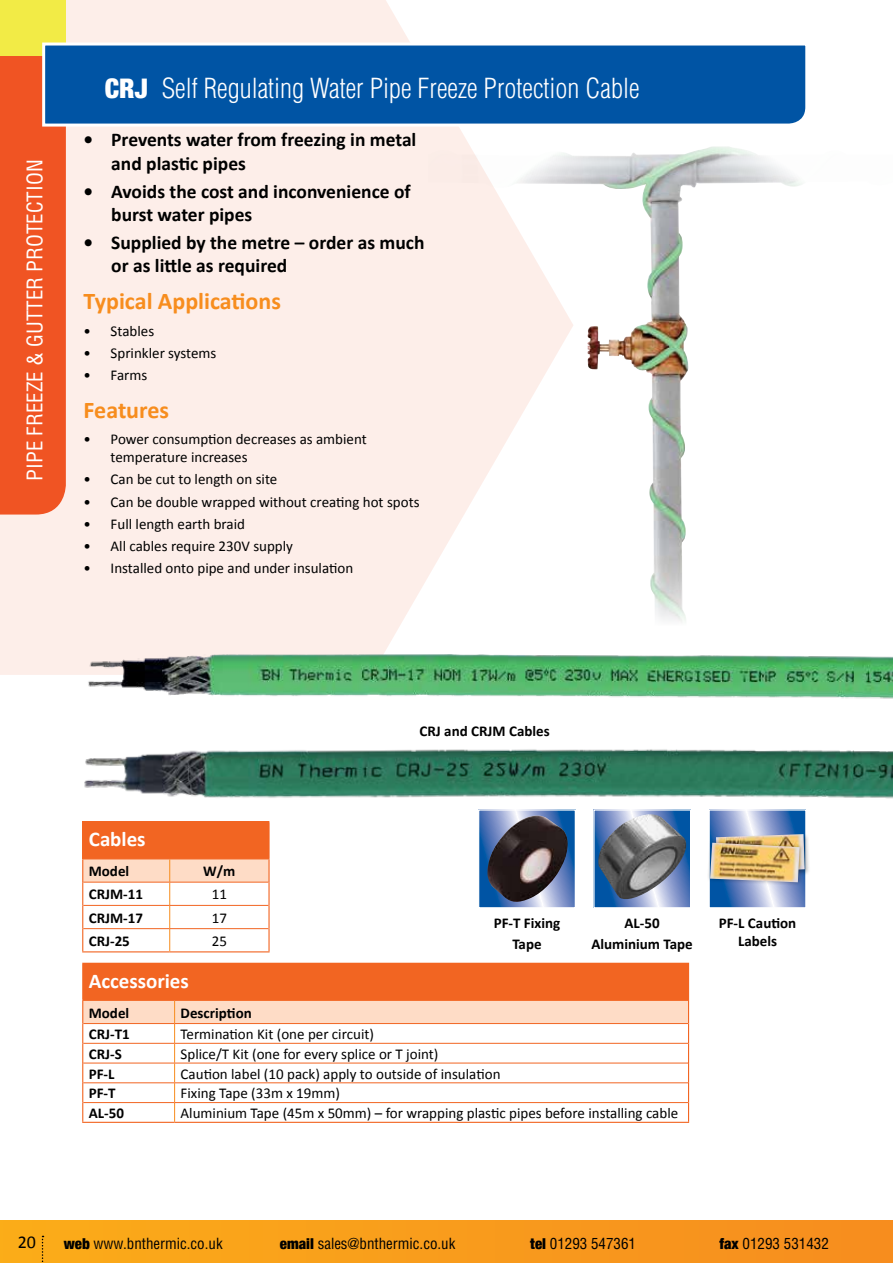
<style>
.page{position:relative;width:893px;height:1263px;background:#fff}
.page>*{position:absolute;margin:0;border:0;box-sizing:border-box;transform-origin:0 0}
.t1{font:300 condensed 27px "Helvetica";color:#fff}
.t2{font:700 24px "Calibri";color:#f78d1e}
.t3{font:condensed 21px "Helvetica";color:#fff}
.t4{font:700 21px "Calibri";color:#fff}
.t5{font:700 19.5px/23.4px "Calibri";color:#000}
.t6{font:18px "Calibri";color:#000}
.t7{font:15px/18px "Calibri";color:#000}
.t8{font:700 15px/20.9px "Calibri";color:#000;text-align:center}
.t9{font:condensed 15px "Helvetica";color:#000}
.s1{font-family:"Helvetica Neue";font-weight:900}
</style>
<div class="page">
<div style="left:0;top:0;width:470px;height:675px;background:#fdeee9"></div>
<div style="left:0;top:55px;width:66px;height:459px;background:#f05423"></div>
<div style="left:0;top:1220px;width:893px;height:43px;background:linear-gradient(to right,#fbac19,#f78d1f)"></div>
<svg style="left:42px;top:1236px;width:2px;height:27px"></svg>
<div style="left:0;top:0;width:66px;height:55px;background:#f2eb46"></div>
<img style="left:428px;top:146px;width:374px;height:480px">
<svg style="left:41px;top:41px;width:765px;height:87px;background:#1b66ad"></svg>
<div style="left:83px;top:822px;width:186px;height:37px;background:#f26522"></div>
<hr style="left:268px;top:822px;width:2px;height:36px;background:#f26522">
<hr style="left:268px;top:859px;width:2px;height:23px;background:#f26522">
<hr style="left:268px;top:882px;width:2px;height:23px;background:#f26522">
<hr style="left:268px;top:905px;width:2px;height:24px;background:#f26522">
<hr style="left:268px;top:929px;width:2px;height:22px;background:#f26522">
<hr style="left:170px;top:951px;width:100px;height:1px;background:#f26522">
<svg style="left:82px;top:859px;width:187px;height:93px"></svg>
<hr style="left:83px;top:882px;width:87px;height:1px;background:#f26522">
<hr style="left:170px;top:882px;width:98px;height:1px;background:#f26522">
<hr style="left:83px;top:905px;width:87px;height:1px;background:#f26522">
<hr style="left:170px;top:905px;width:98px;height:1px;background:#f26522">
<hr style="left:83px;top:928px;width:87px;height:1px;background:#f26522">
<hr style="left:170px;top:928px;width:98px;height:1px;background:#f26522">
<hr style="left:82px;top:821px;width:88px;height:1px;background:#f26522">
<hr style="left:82px;top:822px;width:1px;height:36px;background:#f26522">
<hr style="left:170px;top:821px;width:100px;height:1px;background:#f26522">
<hr style="left:82px;top:858px;width:88px;height:1px;background:#f26522">
<hr style="left:170px;top:858px;width:100px;height:1px;background:#f26522">
<div style="left:83px;top:963px;width:605px;height:37px;background:#f26522"></div>
<hr style="left:688px;top:964px;width:1px;height:36px;background:#f26522">
<hr style="left:82px;top:1122px;width:93px;height:1px;background:#f26522">
<hr style="left:175px;top:1122px;width:514px;height:1px;background:#f26522">
<svg style="left:82px;top:1001px;width:607px;height:121px"></svg>
<hr style="left:83px;top:1023px;width:92px;height:1px;background:#f26522">
<hr style="left:175px;top:1023px;width:513px;height:1px;background:#f26522">
<hr style="left:83px;top:1043px;width:92px;height:1px;background:#f26522">
<hr style="left:175px;top:1043px;width:513px;height:1px;background:#f26522">
<hr style="left:83px;top:1063px;width:92px;height:1px;background:#f26522">
<hr style="left:175px;top:1063px;width:513px;height:1px;background:#f26522">
<hr style="left:83px;top:1082px;width:92px;height:1px;background:#f26522">
<hr style="left:175px;top:1082px;width:513px;height:1px;background:#f26522">
<hr style="left:83px;top:1102px;width:92px;height:1px;background:#f26522">
<hr style="left:175px;top:1102px;width:513px;height:1px;background:#f26522">
<hr style="left:82px;top:963px;width:93px;height:1px;background:#f26522">
<hr style="left:82px;top:964px;width:1px;height:36px;background:#f26522">
<hr style="left:175px;top:963px;width:514px;height:1px;background:#f26522">
<hr style="left:82px;top:1000px;width:93px;height:1px;background:#f26522">
<hr style="left:175px;top:1000px;width:514px;height:1px;background:#f26522">
<img style="left:44px;top:641px;width:849px;height:58px">
<img style="left:84px;top:749px;width:809px;height:50px">
<svg style="left:595px;top:811px;width:94px;height:95px"></svg>
<div style="left:593px;top:809px;width:98px;height:99px;border:1px solid #fff"></div>
<img style="left:598px;top:814px;width:88px;height:87px">
<svg style="left:480px;top:811px;width:94px;height:95px;background:#3b72b4"></svg>
<div style="left:478px;top:809px;width:98px;height:99px;border:1px solid #fff"></div>
<img style="left:487px;top:815px;width:81px;height:88px">
<svg style="left:710px;top:811px;width:94px;height:95px;background:#7795c8"></svg>
<div style="left:708px;top:809px;width:98px;height:99px;border:1px solid #fff"></div>
<div style="left:714px;top:832px;width:97px;height:47px;background:#000;opacity:.3"></div>
<img style="left:716px;top:834px;width:89px;height:39px">
<div style="left:706px;top:839px;width:98px;height:47px;background:#000;opacity:.3"></div>
<img style="left:710px;top:843px;width:90px;height:39px">
<h3 class="t3" style="left:22px;top:480px;width:322px;rotate:-90deg">PIPE FREEZE &amp; GUTTER PROTECTION</h3>
<h1 class="t1" style="left:105px;top:71px;width:536px"><span class="s1">CRJ</span> Self Regulating Water Pipe Freeze Protection Cable</h1>
<h3 class="t5" style="left:111px;top:128px;width:307px;text-indent:-28px">• Prevents water from freezing in metal and plastic pipes</h3>
<h3 class="t5" style="left:111px;top:179px;width:301px;text-indent:-28px">• Avoids the cost and inconvenience of burst water pipes</h3>
<h3 class="t5" style="left:111px;top:230px;width:315px;text-indent:-28px">• Supplied by the metre – order as much or as little as required</h3>
<h2 class="t2" style="left:84px;top:286px;width:199px">Typical Applications</h2>
<p class="t7" style="left:84px;top:322px;width:72px">• Stables</p>
<p class="t7" style="left:84px;top:344px;width:134px">• Sprinkler systems</p>
<p class="t7" style="left:84px;top:366px;width:65px">• Farms</p>
<h2 class="t2" style="left:84px;top:394px;width:87px">Features</h2>
<p class="t7" style="left:111px;top:430px;width:258px;text-indent:-27px">• Power consumption decreases as ambient temperature increases</p>
<p class="t7" style="left:84px;top:470px;width:195px">• Can be cut to length on site</p>
<p class="t7" style="left:84px;top:493px;width:337px">• Can be double wrapped without creating hot spots</p>
<p class="t7" style="left:84px;top:515px;width:163px">• Full length earth braid</p>
<p class="t7" style="left:84px;top:537px;width:211px">• All cables require 230V supply</p>
<p class="t7" style="left:84px;top:559px;width:271px">• Installed onto pipe and under insulation</p>
<p class="t8" style="left:420px;top:720px;width:132px">CRJ and CRJM Cables</p>
<h3 class="t4" style="left:89px;top:826px;width:58px">Cables</h3>
<p class="t8" style="left:89px;top:861px;width:42px">Model</p>
<p class="t8" style="left:203px;top:861px;width:34px">W/m</p>
<p class="t8" style="left:89px;top:884px;width:56px">CRJM-11</p>
<p class="t7" style="left:212px;top:885px;width:17px">11</p>
<p class="t8" style="left:89px;top:907px;width:56px">CRJM-17</p>
<p class="t7" style="left:212px;top:909px;width:17px">17</p>
<p class="t8" style="left:89px;top:930px;width:43px">CRJ-25</p>
<p class="t7" style="left:212px;top:932px;width:17px">25</p>
<h3 class="t4" style="left:89px;top:967px;width:102px">Accessories</h3>
<p class="t8" style="left:89px;top:1002px;width:42px">Model</p>
<p class="t8" style="left:181px;top:1002px;width:73px">Description</p>
<p class="t8" style="left:89px;top:1024px;width:42px">CRJ-T1</p>
<p class="t7" style="left:181px;top:1025px;width:195px">Termination Kit (one per circuit)</p>
<p class="t8" style="left:89px;top:1043px;width:35px">CRJ-S</p>
<p class="t7" style="left:181px;top:1045px;width:259px">Splice/T Kit (one for every splice or T joint)</p>
<p class="t8" style="left:89px;top:1063px;width:27px">PF-L</p>
<p class="t7" style="left:181px;top:1064px;width:321px">Caution label (10 pack) apply to outside of insulation</p>
<p class="t8" style="left:89px;top:1083px;width:28px">PF-T</p>
<p class="t7" style="left:181px;top:1084px;width:161px">Fixing Tape (33m x 19mm)</p>
<p class="t8" style="left:89px;top:1103px;width:37px">AL-50</p>
<p class="t7" style="left:181px;top:1104px;width:499px">Aluminium Tape (45m x 50mm) – for wrapping plastic pipes before installing cable</p>
<p class="t8" style="left:494px;top:912px;width:68px">PF-T Fixing<br>Tape</p>
<p class="t8" style="left:719px;top:914px;width:79px;line-height:18px">PF-L Caution<br>Labels</p>
<p class="t8" style="left:591px;top:912px;width:103px">AL-50<br>Aluminium Tape</p>
<p class="t6" style="left:18px;top:1230px;width:20px">20</p>
<p class="t9" style="left:64px;top:1234px;width:160px"><span class="s1">web</span> www.bnthermic.co.uk</p>
<p class="t9" style="left:280px;top:1234px;width:177px"><span class="s1">email</span> sales@bnthermic.co.uk</p>
<p class="t9" style="left:530px;top:1234px;width:107px"><span class="s1">tel</span> 01293 547361</p>
<p class="t9" style="left:719px;top:1234px;width:111px"><span class="s1">fax</span> 01293 531432</p>
</div>
